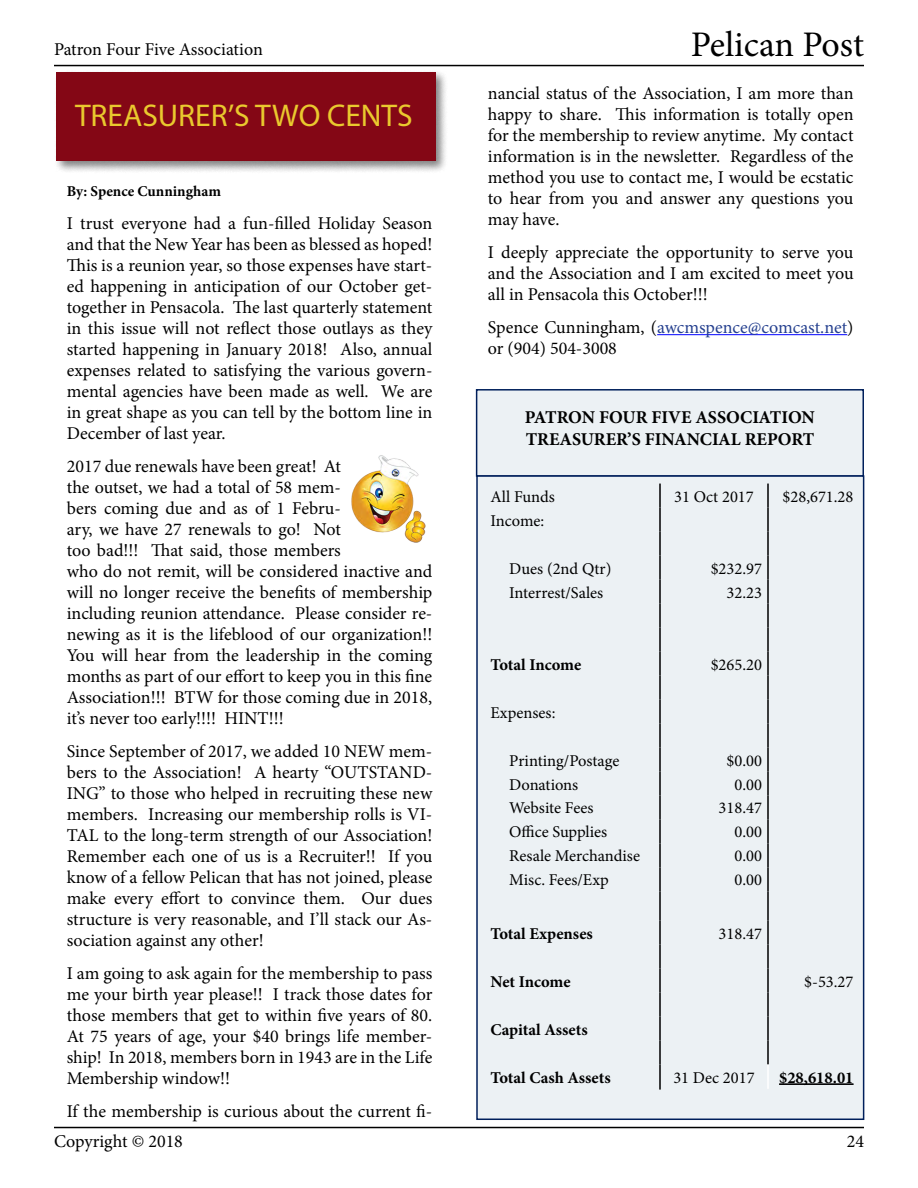
<style>
.page{position:relative;width:918px;height:1188px;background:#fff}
.page>*{position:absolute;margin:0;border:0;box-sizing:border-box;transform-origin:0 0}
.t1{font:36px "Minion Pro";letter-spacing:-.005em;color:#000}
.t2{font:31.5px "Myriad Pro";color:#e9c92e}
.t3{font:18px/21px "Minion Pro";color:#000;text-align:justify}
.t4{font:700 18px/21.6px "Minion Pro";color:#000}
.t5{font:16.5px "Minion Pro";color:#000}
.t6{font:700 16.5px "Minion Pro";color:#000}
.t7{font:700 15px "Minion Pro";color:#000}
.s1{color:#25408f}
</style>
<div class="page">
<hr style="left:54px;top:65px;width:810px;height:1px;background:#000">
<hr style="left:54px;top:1127px;width:810px;height:1px;background:#000">
<div style="left:53px;top:69px;width:395px;height:105px;background:#000;opacity:.49"></div>
<div style="left:56px;top:72px;width:379px;height:89px;background:#840715"></div>
<hr style="left:657px;top:334px;width:190px;height:1px;background:#00f">
<div style="left:477px;top:390px;width:386px;height:86px;background:#ecf1f4"></div>
<div style="left:476px;top:389px;width:388px;height:88px;border:2px solid #001f5b"></div>
<div style="left:477px;top:476px;width:387px;height:643px;background:#ecf1f4"></div>
<hr style="left:659px;top:484px;width:2px;height:24px;background:#000">
<hr style="left:767px;top:484px;width:2px;height:24px;background:#000">
<hr style="left:659px;top:508px;width:2px;height:24px;background:#000">
<hr style="left:767px;top:508px;width:2px;height:24px;background:#000">
<hr style="left:659px;top:532px;width:2px;height:24px;background:#000">
<hr style="left:767px;top:532px;width:2px;height:24px;background:#000">
<hr style="left:659px;top:556px;width:2px;height:24px;background:#000">
<hr style="left:767px;top:556px;width:2px;height:24px;background:#000">
<hr style="left:659px;top:580px;width:2px;height:24px;background:#000">
<hr style="left:767px;top:580px;width:2px;height:24px;background:#000">
<hr style="left:659px;top:604px;width:2px;height:24px;background:#000">
<hr style="left:767px;top:604px;width:2px;height:24px;background:#000">
<hr style="left:659px;top:628px;width:2px;height:24px;background:#000">
<hr style="left:767px;top:628px;width:2px;height:24px;background:#000">
<hr style="left:659px;top:652px;width:2px;height:24px;background:#000">
<hr style="left:767px;top:652px;width:2px;height:24px;background:#000">
<hr style="left:659px;top:676px;width:2px;height:24px;background:#000">
<hr style="left:767px;top:676px;width:2px;height:24px;background:#000">
<hr style="left:659px;top:700px;width:2px;height:24px;background:#000">
<hr style="left:767px;top:700px;width:2px;height:24px;background:#000">
<hr style="left:659px;top:724px;width:2px;height:24px;background:#000">
<hr style="left:767px;top:724px;width:2px;height:24px;background:#000">
<hr style="left:659px;top:748px;width:2px;height:23px;background:#000">
<hr style="left:767px;top:748px;width:2px;height:23px;background:#000">
<hr style="left:659px;top:771px;width:2px;height:24px;background:#000">
<hr style="left:767px;top:771px;width:2px;height:24px;background:#000">
<hr style="left:659px;top:795px;width:2px;height:24px;background:#000">
<hr style="left:767px;top:795px;width:2px;height:24px;background:#000">
<hr style="left:659px;top:819px;width:2px;height:24px;background:#000">
<hr style="left:767px;top:819px;width:2px;height:24px;background:#000">
<hr style="left:659px;top:843px;width:2px;height:24px;background:#000">
<hr style="left:767px;top:843px;width:2px;height:24px;background:#000">
<hr style="left:659px;top:867px;width:2px;height:24px;background:#000">
<hr style="left:767px;top:867px;width:2px;height:24px;background:#000">
<hr style="left:659px;top:891px;width:2px;height:30px;background:#000">
<hr style="left:767px;top:891px;width:2px;height:30px;background:#000">
<hr style="left:659px;top:921px;width:2px;height:24px;background:#000">
<hr style="left:767px;top:921px;width:2px;height:24px;background:#000">
<hr style="left:659px;top:945px;width:2px;height:24px;background:#000">
<hr style="left:767px;top:945px;width:2px;height:24px;background:#000">
<hr style="left:659px;top:969px;width:2px;height:24px;background:#000">
<hr style="left:767px;top:969px;width:2px;height:24px;background:#000">
<hr style="left:659px;top:993px;width:2px;height:24px;background:#000">
<hr style="left:767px;top:993px;width:2px;height:24px;background:#000">
<hr style="left:659px;top:1017px;width:2px;height:24px;background:#000">
<hr style="left:767px;top:1017px;width:2px;height:24px;background:#000">
<hr style="left:659px;top:1041px;width:2px;height:24px;background:#000">
<hr style="left:767px;top:1041px;width:2px;height:24px;background:#000">
<hr style="left:659px;top:1065px;width:2px;height:25px;background:#000">
<hr style="left:767px;top:1065px;width:2px;height:24px;background:#fff">
<hr style="left:779px;top:1084px;width:74px;height:1px;background:#000">
<div style="left:476px;top:475px;width:388px;height:645px;border:2px solid #001f5b"></div>
<img style="left:351px;top:455px;width:75px;height:88px">
<p class="t3" style="left:54px;top:39px;width:210px">Patron Four Five Association</p>
<h2 class="t2" style="left:75px;top:96px;width:339px">TREASURER’S TWO CENTS</h2>
<p class="t7" style="left:67px;top:181px;width:156px">By: Spence Cunningham</p>
<p class="t3" style="left:67px;top:213px;width:367px">I trust everyone had a fun-filled Holiday Season and that the New Year has been as blessed as hoped!<br>This is a reunion year, so those expenses have start&shy;ed happening in anticipation of our October get&shy;together in Pensacola. The last quarterly statement in this issue will not reflect those outlays as they started happening in January 2018! Also, annual expenses related to satisfying the various govern&shy;mental agencies have been made as well. We are in great shape as you can tell by the bottom line in December of last year.</p>
<p class="t3" style="left:67px;top:456px;width:367px;text-align:left">2017 due renewals have been great! At<br>the outset, we had a total of 58 mem-<br>bers coming due and as of 1 Febru-<br>ary, we have 27 renewals to go! Not<br>too bad!!! That said, those members<br>who do not remit, will be considered inactive and will no longer receive the benefits of membership including reunion attendance. Please consider re&shy;newing as it is the lifeblood of our organization!!<br>You will hear from the leadership in the coming months as part of our effort to keep you in this fine Association!!! BTW for those coming due in 2018, it’s never too early!!!! HINT!!!</p>
<p class="t3" style="left:67px;top:741px;width:367px">Since September of 2017, we added 10 NEW mem&shy;bers to the Association! A hearty “OUTSTAND-ING” to those who helped in recruiting these new members. Increasing our membership rolls is VI-TAL to the long-term strength of our Association!<br>Remember each one of us is a Recruiter!! If you know of a fellow Pelican that has not joined, please make every effort to convince them. Our dues structure is very reasonable, and I’ll stack our As&shy;sociation against any other!</p>
<p class="t3" style="left:67px;top:963px;width:367px">I am going to ask again for the membership to pass me your birth year please!! I track those dates for those members that get to within five years of 80.<br>At 75 years of age, your $40 brings life member&shy;ship! In 2018, members born in 1943 are in the Life Membership window!!</p>
<p class="t3" style="left:67px;top:1101px;width:367px">If the membership is curious about the current fi-</p>
<h1 class="t1" style="left:691px;top:21px;width:175px">Pelican Post</h1>
<p class="t3" style="left:488px;top:83px;width:367px">nancial status of the Association, I am more than happy to share. This information is totally open for the membership to review anytime. My contact information is in the newsletter. Regardless of the method you use to contact me, I would be ecstatic to hear from you and answer any questions you may have.</p>
<p class="t3" style="left:488px;top:242px;width:367px">I deeply appreciate the opportunity to serve you and the Association and I am excited to meet you all in Pensacola this October!!!</p>
<p class="t3" style="left:488px;top:317px;width:367px">Spence Cunningham, (<span class="s1">awcmspence@comcast.net</span>) or (904) 504-3008</p>
<p class="t4" style="left:525px;top:406px;width:292px">PATRON FOUR FIVE ASSOCIATION<br>TREASURER’S FINANCIAL REPORT</p>
<p class="t5" style="left:490px;top:485px;width:66px">All Funds</p>
<p class="t5" style="left:674px;top:485px;width:81px">31 Oct 2017</p>
<p class="t5" style="left:783px;top:485px;width:72px">$28,671.28</p>
<p class="t5" style="left:490px;top:509px;width:55px">Income:</p>
<p class="t5" style="left:509px;top:557px;width:104px">Dues (2nd Qtr)</p>
<p class="t5" style="left:711px;top:557px;width:53px">$232.97</p>
<p class="t5" style="left:509px;top:581px;width:96px">Interrest/Sales</p>
<p class="t5" style="left:727px;top:581px;width:37px">32.23</p>
<p class="t6" style="left:490px;top:653px;width:92px">Total Income</p>
<p class="t5" style="left:711px;top:653px;width:53px">$265.20</p>
<p class="t5" style="left:490px;top:701px;width:66px">Expenses:</p>
<p class="t5" style="left:509px;top:749px;width:112px">Printing/Postage</p>
<p class="t5" style="left:727px;top:749px;width:37px">$0.00</p>
<p class="t5" style="left:509px;top:773px;width:71px">Donations</p>
<p class="t5" style="left:734px;top:773px;width:29px">0.00</p>
<p class="t5" style="left:509px;top:797px;width:86px">Website Fees</p>
<p class="t5" style="left:719px;top:797px;width:45px">318.47</p>
<p class="t5" style="left:509px;top:821px;width:100px">Office Supplies</p>
<p class="t5" style="left:734px;top:821px;width:29px">0.00</p>
<p class="t5" style="left:509px;top:845px;width:132px">Resale Merchandise</p>
<p class="t5" style="left:734px;top:845px;width:29px">0.00</p>
<p class="t5" style="left:509px;top:869px;width:101px">Misc. Fees/Exp</p>
<p class="t5" style="left:734px;top:869px;width:29px">0.00</p>
<p class="t6" style="left:490px;top:922px;width:104px">Total Expenses</p>
<p class="t5" style="left:719px;top:922px;width:45px">318.47</p>
<p class="t6" style="left:490px;top:970px;width:82px">Net Income</p>
<p class="t5" style="left:804px;top:970px;width:51px">$-53.27</p>
<p class="t6" style="left:490px;top:1018px;width:99px">Capital Assets</p>
<p class="t6" style="left:490px;top:1066px;width:122px">Total Cash Assets</p>
<p class="t5" style="left:673px;top:1066px;width:83px">31 Dec 2017</p>
<p class="t6" style="left:779px;top:1066px;width:76px">$28,618.01</p>
<p class="t3" style="left:54px;top:1131px;width:130px">Copyright © 2018</p>
<p class="t3" style="left:847px;top:1131px;width:19px">24</p>
</div>
